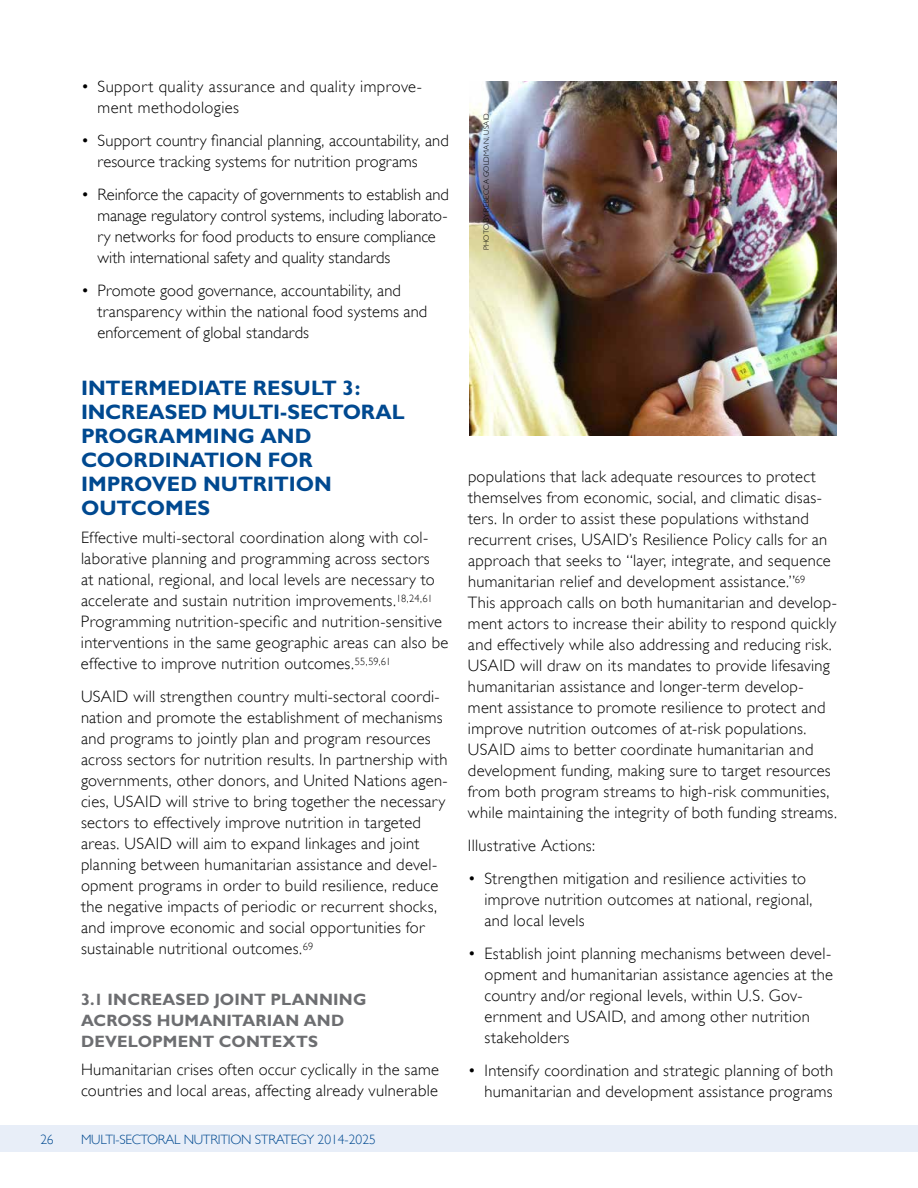
<style>
.page{position:relative;width:918px;height:1188px;background:#fff}
.page>*{position:absolute;margin:0;border:0;box-sizing:border-box;transform-origin:0 0}
.t1{font:700 21px/24px "Gill Sans";color:#004990}
.t2{font:300 16.5px/21px "Gill Sans";letter-spacing:.015em;color:#000}
.t3{font:300 16.5px/21px "Gill Sans";letter-spacing:-.005em;color:#000}
.t4{font:700 16.5px/21px "Gill Sans";letter-spacing:.01em;color:#6d6e71}
.t5{font:300 13.5px "Gill Sans";letter-spacing:-.02em;color:#004990}
.t6{font:300 7.5px "Gill Sans";letter-spacing:.03em;color:#000}
</style>
<div class="page">
<div style="left:0;top:1125px;width:918px;height:27px;background:#e8eef8"></div>
<img style="left:469px;top:81px;width:367px;height:355px">
<p class="t5" style="left:40px;top:1132px;width:15px">26</p>
<p class="t2" style="left:98px;top:76px;width:325px;text-indent:-16px">• Support quality assurance and quality improve&shy;ment methodologies</p>
<p class="t2" style="left:81px;top:130px;width:369px">• Support country financial planning, accountability, and</p>
<p class="t2" style="left:98px;top:151px;width:322px">resource tracking systems for nutrition programs</p>
<p class="t3" style="left:98px;top:184px;width:353px;text-indent:-16px">• Reinforce the capacity of governments to establish and manage regulatory control systems, including laborato&shy;ry networks for food products to ensure compliance with international safety and quality standards</p>
<p class="t2" style="left:98px;top:280px;width:331px;text-indent:-16px">• Promote good governance, accountability, and transparency within the national food systems and enforcement of global standards</p>
<h3 class="t1" style="left:81px;top:376px;width:325px">INTERMEDIATE RESULT 3:<br>INCREASED MULTI-SECTORAL<br>PROGRAMMING AND<br>COORDINATION FOR<br>IMPROVED NUTRITION<br>OUTCOMES</h3>
<p class="t2" style="left:81px;top:527px;width:355px">Effective multi-sectoral coordination along with col&shy;laborative planning and programming across sectors at national, regional, and local levels are necessary to accelerate and sustain nutrition improvements.<sup>18,24,61</sup></p>
<p class="t2" style="left:81px;top:611px;width:363px">Programming nutrition-specific and nutrition-sensitive</p>
<p class="t2" style="left:81px;top:632px;width:369px">interventions in the same geographic areas can also be effective to improve nutrition outcomes.<sup>55,59,61</sup></p>
<p class="t2" style="left:81px;top:686px;width:368px">USAID will strengthen country multi-sectoral coordi&shy;nation and promote the establishment of mechanisms and programs to jointly plan and program resources across sectors for nutrition results. In partnership with governments, other donors, and United Nations agen&shy;cies, USAID will strive to bring together the necessary sectors to effectively improve nutrition in targeted areas. USAID will aim to expand linkages and joint planning between humanitarian assistance and devel&shy;opment programs in order to build resilience, reduce the negative impacts of periodic or recurrent shocks, and improve economic and social opportunities for sustainable nutritional outcomes.<sup>69</sup></p>
<p class="t4" style="left:81px;top:989px;width:287px">3.1 INCREASED JOINT PLANNING<br>ACROSS HUMANITARIAN AND<br>DEVELOPMENT CONTEXTS</p>
<p class="t2" style="left:81px;top:1059px;width:360px">Humanitarian crises often occur cyclically in the same countries and local areas, affecting already vulnerable</p>
<p class="t5" style="left:81px;top:1132px;width:296px">MULTI-SECTORAL NUTRITION STRATEGY 2014-2025</p>
<p class="t6" style="left:482px;top:250px;width:139px;rotate:-90deg">PHOTO BY REBECCA GOLDMAN, USAID</p>
<p class="t2" style="left:468px;top:466px;width:370px">populations that lack adequate resources to protect themselves from economic, social, and climatic disas&shy;ters. In order to assist these populations withstand recurrent crises, USAID’s Resilience Policy calls for an approach that seeks to “layer, integrate, and sequence humanitarian relief and development assistance.”<sup>69<br></sup>This approach calls on both humanitarian and develop&shy;ment actors to increase their ability to respond quickly and effectively while also addressing and reducing risk.<br>USAID will draw on its mandates to provide lifesaving humanitarian assistance and longer-term develop&shy;ment assistance to promote resilience to protect and improve nutrition outcomes of at-risk populations.<br>USAID aims to better coordinate humanitarian and development funding, making sure to target resources from both program streams to high-risk communities, while maintaining the integrity of both funding streams.</p>
<p class="t2" style="left:468px;top:835px;width:129px">Illustrative Actions:</p>
<p class="t2" style="left:484px;top:868px;width:329px;text-indent:-16px">• Strengthen mitigation and resilience activities to improve nutrition outcomes at national, regional, and local levels</p>
<p class="t2" style="left:484px;top:943px;width:350px;text-indent:-16px">• Establish joint planning mechanisms between devel&shy;opment and humanitarian assistance agencies at the country and/or regional levels, within U.S. Gov&shy;ernment and USAID, and among other nutrition stakeholders</p>
<p class="t2" style="left:468px;top:1060px;width:367px;text-align:right">• Intensify coordination and strategic planning of both humanitarian and development assistance programs</p>
</div>
